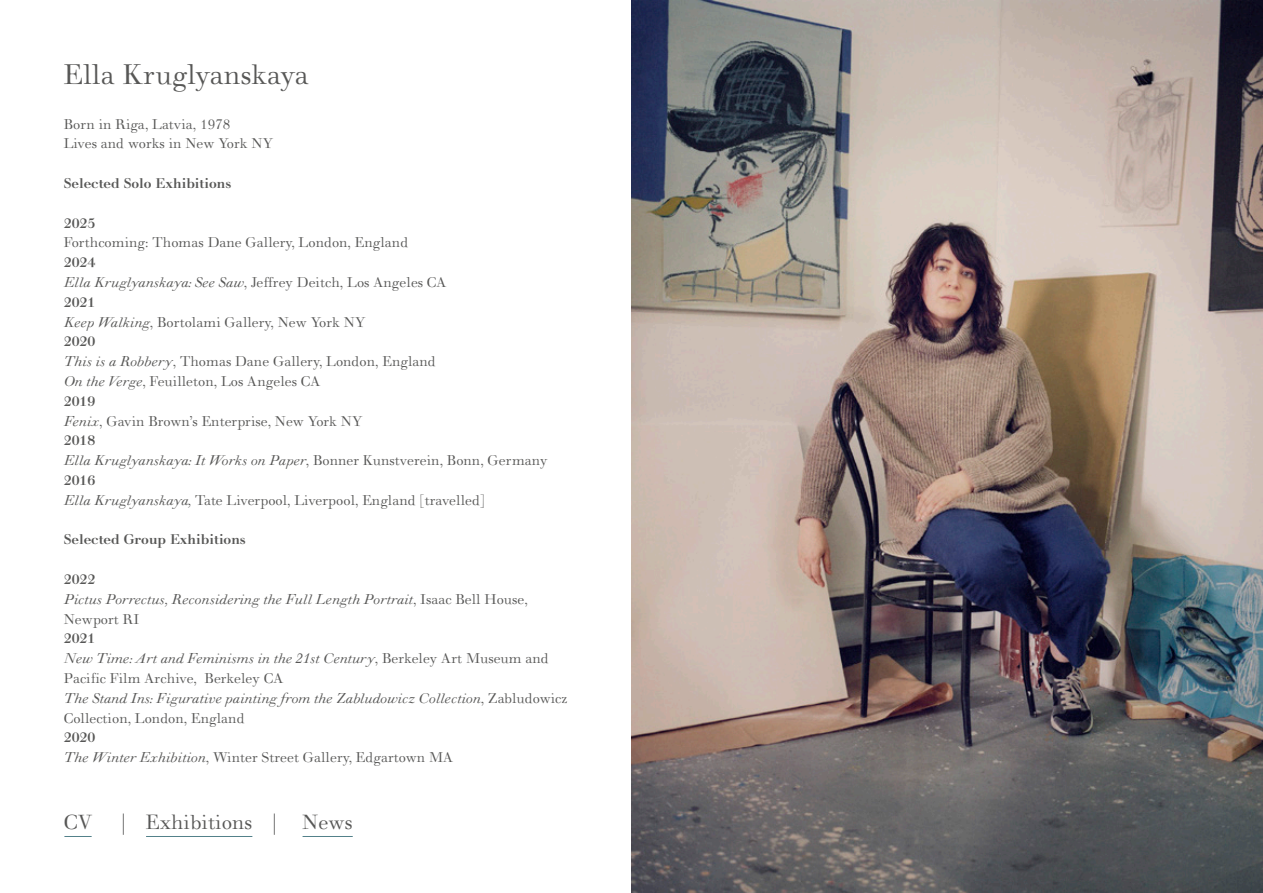
<style>
.page{position:relative;width:1263px;height:893px;background:#fff}
.page>*{position:absolute;margin:0;border:0;box-sizing:border-box;transform-origin:0 0}
.Artist_Name_-_Centre{font:33px "Walbaum MT Std";color:#575756}
.Artist_Name_-_Centre-2{font:24px "Walbaum MT Std";color:#575756}
.Artist_Name_-_Centre-3{font:16.5px/19.8px "Walbaum MT Std";color:#575756}
.Artist_Name_-_Centre-4{font:italic 16.5px/19.8px "Walbaum MT Std";color:#575756}
.Artist_Name_-_Centre-5{font:500 16.5px "Walbaum MT Std";color:#575756}
.s1{font-style:italic}
.s2{font-style:normal}
</style>
<div class="page">
<img style="left:631px;top:0;width:632px;height:893px">
<svg style="left:64px;top:836px;width:28px;height:1px"></svg>
<hr style="left:146px;top:836px;width:106px;height:1px;background:#53818a">
<hr style="left:303px;top:836px;width:50px;height:1px;background:#53818a">
<p class="Artist_Name_-_Centre" style="left:64px;top:57px;width:247px">Ella Kruglyanskaya</p>
<p class="Artist_Name_-_Centre-3" style="left:64px;top:114px;width:168px">Born in Riga, Latvia, 1978</p>
<p class="Artist_Name_-_Centre-3" style="left:64px;top:134px;width:211px">Lives and works in New York NY</p>
<p class="Artist_Name_-_Centre-5" style="left:64px;top:174px;width:169px">Selected Solo Exhibitions</p>
<p class="Artist_Name_-_Centre-5" style="left:64px;top:214px;width:33px">2025</p>
<p class="Artist_Name_-_Centre-3" style="left:64px;top:233px;width:346px">Forthcoming: Thomas Dane Gallery, London, England</p>
<p class="Artist_Name_-_Centre-5" style="left:64px;top:253px;width:33px">2024</p>
<p class="Artist_Name_-_Centre-3" style="left:64px;top:273px;width:384px"><span class="s1">Ella Kruglyanskaya: See Saw</span>, Jeffrey Deitch, Los Angeles CA</p>
<p class="Artist_Name_-_Centre-5" style="left:64px;top:293px;width:33px">2021</p>
<p class="Artist_Name_-_Centre-3" style="left:64px;top:312px;width:303px"><span class="s1">Keep Walking</span>, Bortolami Gallery, New York NY</p>
<p class="Artist_Name_-_Centre-5" style="left:64px;top:332px;width:33px">2020</p>
<p class="Artist_Name_-_Centre-3" style="left:64px;top:352px;width:374px"><span class="s1">This is a Robbery</span>, Thomas Dane Gallery, London, England</p>
<p class="Artist_Name_-_Centre-3" style="left:64px;top:372px;width:258px"><span class="s1">On the Verge</span>, Feuilleton, Los Angeles CA</p>
<p class="Artist_Name_-_Centre-5" style="left:64px;top:392px;width:33px">2019</p>
<p class="Artist_Name_-_Centre-3" style="left:64px;top:411px;width:300px"><span class="s1">Fenix</span>, Gavin Brown’s Enterprise, New York NY</p>
<p class="Artist_Name_-_Centre-5" style="left:64px;top:431px;width:33px">2018</p>
<p class="Artist_Name_-_Centre-4" style="left:64px;top:451px;width:485px">Ella Kruglyanskaya: It Works on Paper<span class="s2">, Bonner Kunstverein, Bonn, Germany</span></p>
<p class="Artist_Name_-_Centre-5" style="left:64px;top:471px;width:33px">2016</p>
<p class="Artist_Name_-_Centre-3" style="left:64px;top:491px;width:423px"><span class="s1">Ella Kruglyanskaya,</span> Tate Liverpool, Liverpool, England [travelled]</p>
<p class="Artist_Name_-_Centre-5" style="left:64px;top:530px;width:184px">Selected Group Exhibitions</p>
<p class="Artist_Name_-_Centre-5" style="left:64px;top:570px;width:33px">2022</p>
<p class="Artist_Name_-_Centre-4" style="left:64px;top:590px;width:466px">Pictus Porrectus, Reconsidering the Full Length Portrait<span class="s2">, Isaac Bell House,<br>Newport RI</span></p>
<p class="Artist_Name_-_Centre-5" style="left:64px;top:629px;width:33px">2021</p>
<p class="Artist_Name_-_Centre-3" style="left:64px;top:649px;width:487px"><span class="s1">New Time: Art and Feminisms in the 21st Century</span>, Berkeley Art Museum and<br>Pacific Film Archive, Berkeley CA</p>
<p class="Artist_Name_-_Centre-4" style="left:64px;top:689px;width:505px">The Stand Ins: Figurative painting from the Zabludowicz Collection<span class="s2">, Zabludowicz<br>Collection, London, England</span></p>
<p class="Artist_Name_-_Centre-5" style="left:64px;top:728px;width:33px">2020</p>
<p class="Artist_Name_-_Centre-3" style="left:64px;top:748px;width:391px"><span class="s1">The Winter Exhibition</span>, Winter Street Gallery, Edgartown MA</p>
<p class="Artist_Name_-_Centre-2" style="left:64px;top:809px;width:290px">CV | Exhibitions | News</p>
</div>
